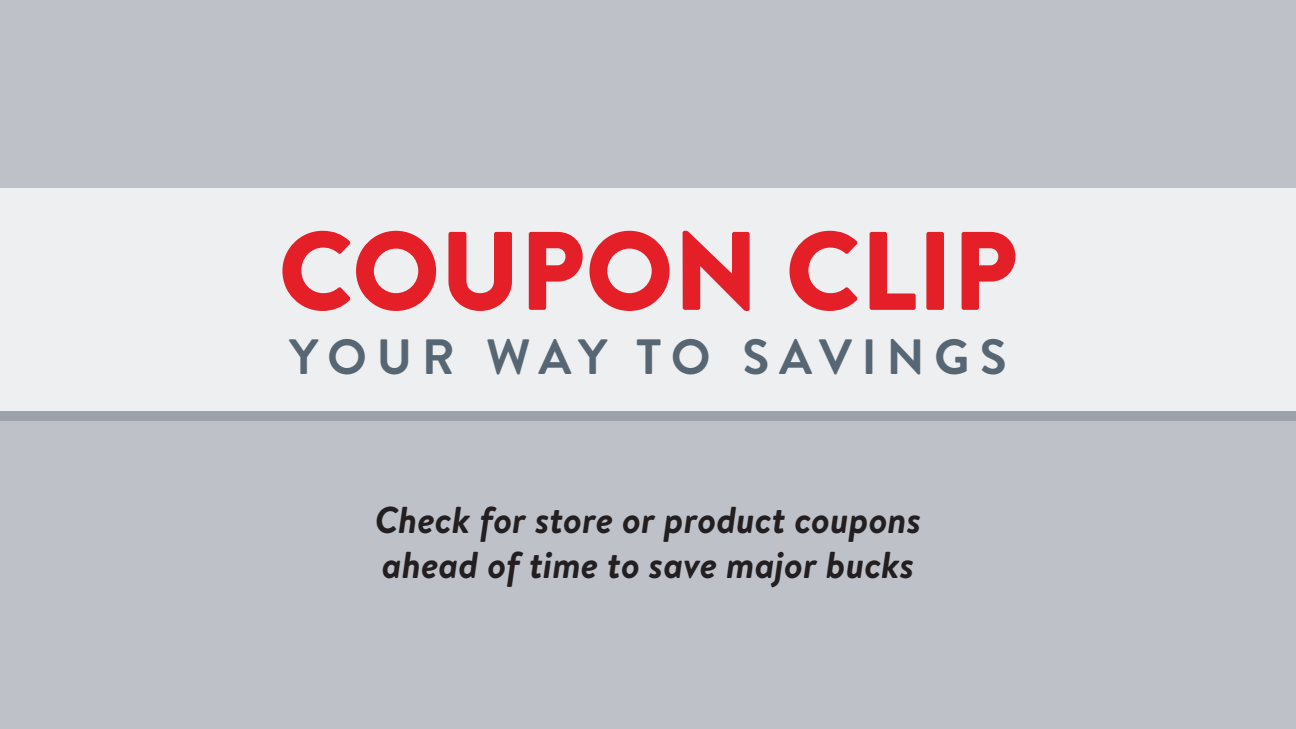
<style>
.page{position:relative;width:1296px;height:729px;background:#bec1c8}
.page>*{position:absolute;margin:0;border:0;box-sizing:border-box;transform-origin:0 0}
.t1{font:900 111.3px "Brandon Text";color:#e41f27}
.t2{font:700 49.5px "Brandon Text";letter-spacing:.195em;color:#566673}
.t3{font:italic 700 37.5px/45px "Brandon Text";color:#231f20}
</style>
<div class="page">
<div style="left:0;top:411px;width:1296px;height:9px;background:#9ba2aa"></div>
<div style="left:0;top:189px;width:1296px;height:222px;background:#edeff0"></div>
<h1 class="t1" style="left:278px;top:193px;width:741px">COUPON CLIP</h1>
<h2 class="t2" style="left:289px;top:323px;width:719px">YOUR WAY TO SAVINGS</h2>
<p class="t3" style="left:375px;top:497px;width:548px">Check for store or product coupons ahead of time to save major bucks</p>
</div>
